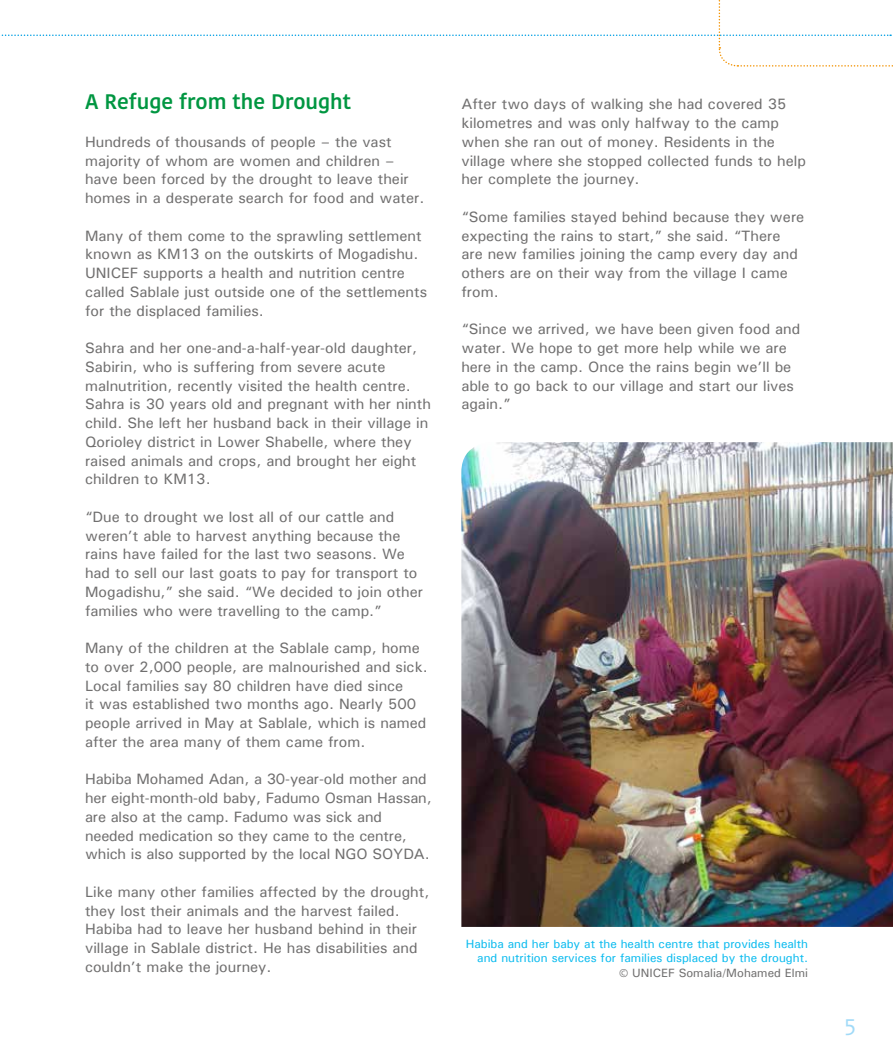
<style>
.page{position:relative;width:893px;height:1063px;background:#fff}
.page>*{position:absolute;margin:0;border:0;box-sizing:border-box;transform-origin:0 0}
.t1{font:24px "Rijksoverheid Sans Text";color:#a1daf8}
.t2{font:600 21px "Kohinoor Bangla";color:#009641}
.t3{font:500 15px/18.8px "Univers";color:#706f6f}
.t4{font:500 12px/14.4px "Univers";color:#0bbbef;text-align:right}
.s1{font-family:"Rijksoverheid Sans Heading";font-weight:400;color:#706f6f}
.s2{color:#706f6f}
</style>
<div class="page">
<svg style="left:1px;top:0;width:892px;height:67px"></svg>
<img style="left:461px;top:442px;width:432px;height:485px">
<h2 class="t2" style="left:85px;top:84px;width:268px">A Refuge from the Drought</h2>
<p class="t3" style="left:85px;top:132px;width:341px">Hundreds of thousands of people – the vast majority of whom are women and children – have been forced by the drought to leave their homes in a desperate search for food and water.</p>
<p class="t3" style="left:85px;top:226px;width:344px">Many of them come to the sprawling settlement known as KM13 on the outskirts of Mogadishu.<br>UNICEF supports a health and nutrition centre called Sablale just outside one of the settlements for the displaced families.</p>
<p class="t3" style="left:85px;top:338px;width:347px">Sahra and her one-and-a-half-year-old daughter, Sabirin, who is suffering from severe acute malnutrition, recently visited the health centre.<br>Sahra is 30 years old and pregnant with her ninth child. She left her husband back in their village in Qorioley district in Lower Shabelle, where they raised animals and crops, and brought her eight children to KM13.</p>
<p class="t3" style="left:85px;top:507px;width:339px">“Due to drought we lost all of our cattle and weren’t able to harvest anything because the rains have failed for the last two seasons. We had to sell our last goats to pay for transport to Mogadishu,” she said. “We decided to join other families who were travelling to the camp.”</p>
<p class="t3" style="left:85px;top:638px;width:344px">Many of the children at the Sablale camp, home to over 2,000 people, are malnourished and sick.<br>Local families say 80 children have died since<br>it was established two months ago. Nearly 500 people arrived in May at Sablale, which is named after the area many of them came from.</p>
<p class="t3" style="left:85px;top:770px;width:348px">Habiba Mohamed Adan, a 30-year-old mother and her eight-month-old baby, Fadumo Osman Hassan, are also at the camp. Fadumo was sick and needed medication so they came to the centre, which is also supported by the local NGO SOYDA.</p>
<p class="t3" style="left:85px;top:882px;width:346px">Like many other families affected by the drought, they lost their animals and the harvest failed.<br>Habiba had to leave her husband behind in their village in Sablale district. He has disabilities and couldn’t make the journey.</p>
<p class="t3" style="left:461px;top:95px;width:346px">After two days of walking she had covered 35 kilometres and was only halfway to the camp when she ran out of money. Residents in the village where she stopped collected funds to help her complete the journey.</p>
<p class="t3" style="left:461px;top:207px;width:344px">“Some families stayed behind because they were expecting the rains to start,” she said. “There are new families joining the camp every day and others are on their way from the village I came from.</p>
<p class="t3" style="left:461px;top:320px;width:341px">“Since we arrived, we have been given food and water. We hope to get more help while we are here in the camp. Once the rains begin we’ll be able to go back to our village and start our lives again.”</p>
<p class="t4" style="left:466px;top:936px;width:344px">Habiba and her baby at the health centre that provides health and nutrition services for families displaced by the drought. <span class="s1">©</span> <span class="s2">UNICEF Somalia/Mohamed Elmi</span></p>
<h1 class="t1" style="left:845px;top:1010px;width:13px">5</h1>
</div>
